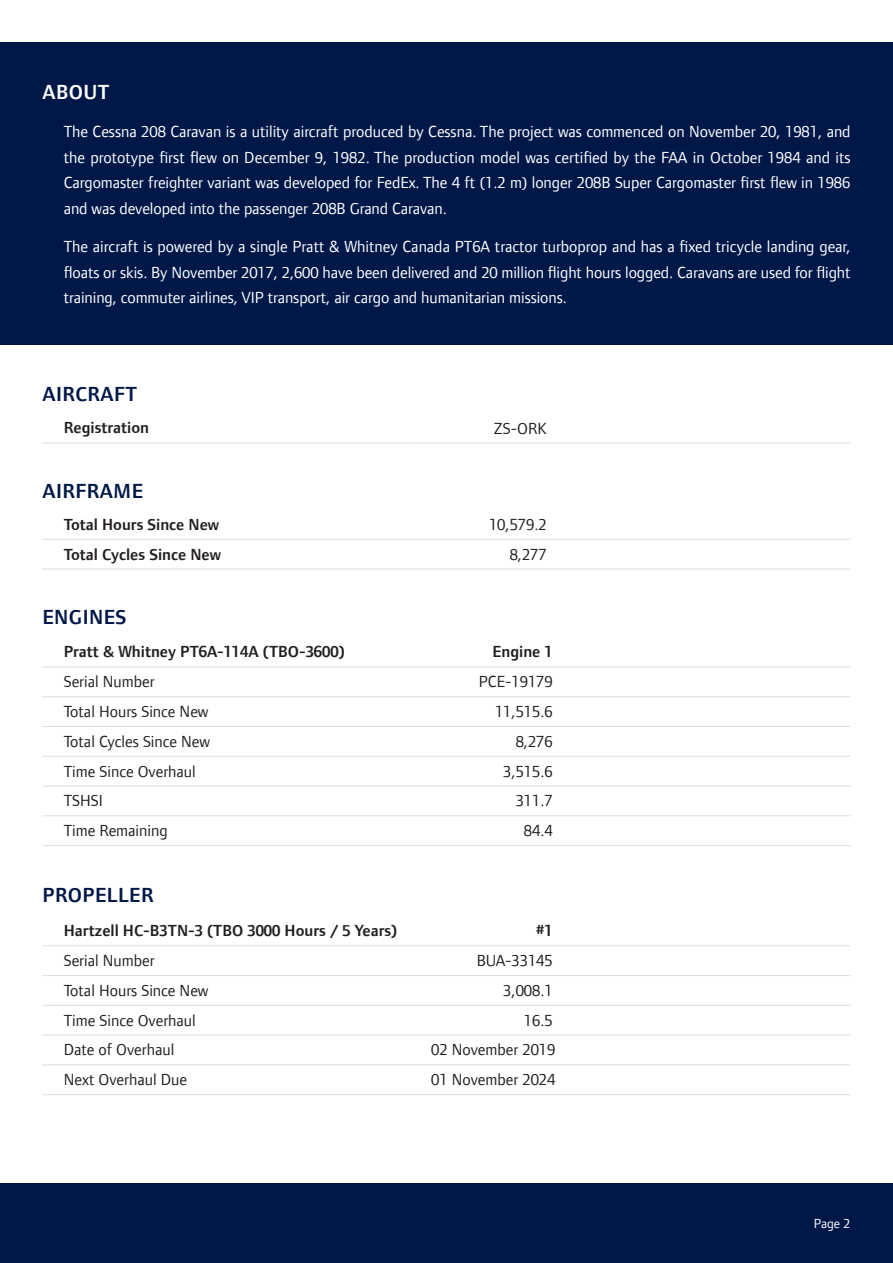
<style>
.page{position:relative;width:893px;height:1263px;background:#fff}
.page>*{position:absolute;margin:0;border:0;box-sizing:border-box;transform-origin:0 0}
.t1{font:600 21px "Foundry Form Sans";letter-spacing:.02em;color:#001848}
.t2{font:600 21px "Foundry Form Sans";letter-spacing:.02em;color:#fff}
.t3{font:16.5px/25.5px "Foundry Form Sans";letter-spacing:-.005em;color:#fff;text-align:justify}
.t4{font:16.5px "Foundry Form Sans";color:#231f20}
.t5{font:600 16.5px "Foundry Form Sans";color:#231f20}
.t6{font:13.5px "Foundry Form Sans";color:#fff}
</style>
<div class="page">
<div style="left:0;top:43px;width:893px;height:302px;background:#001848"></div>
<hr style="left:43px;top:666px;width:367px;height:1px;background:#e4e1dc">
<hr style="left:410px;top:666px;width:440px;height:1px;background:#e4e1dc">
<hr style="left:43px;top:696px;width:367px;height:1px;background:#e4e1dc">
<hr style="left:410px;top:696px;width:440px;height:1px;background:#e4e1dc">
<hr style="left:43px;top:726px;width:367px;height:1px;background:#e4e1dc">
<hr style="left:410px;top:726px;width:440px;height:1px;background:#e4e1dc">
<hr style="left:43px;top:756px;width:367px;height:1px;background:#e4e1dc">
<hr style="left:410px;top:756px;width:440px;height:1px;background:#e4e1dc">
<hr style="left:43px;top:785px;width:367px;height:1px;background:#e4e1dc">
<hr style="left:410px;top:785px;width:440px;height:1px;background:#e4e1dc">
<hr style="left:43px;top:815px;width:367px;height:1px;background:#e4e1dc">
<hr style="left:410px;top:815px;width:440px;height:1px;background:#e4e1dc">
<hr style="left:43px;top:845px;width:367px;height:1px;background:#e4e1dc">
<hr style="left:410px;top:845px;width:440px;height:1px;background:#e4e1dc">
<hr style="left:43px;top:442px;width:367px;height:2px;background:#e4e1dc">
<hr style="left:410px;top:442px;width:440px;height:2px;background:#e4e1dc">
<div style="left:0;top:1183px;width:893px;height:80px;background:#001848"></div>
<hr style="left:43px;top:945px;width:367px;height:1px;background:#e4e1dc">
<hr style="left:410px;top:945px;width:440px;height:1px;background:#e4e1dc">
<hr style="left:43px;top:975px;width:367px;height:1px;background:#e4e1dc">
<hr style="left:410px;top:975px;width:440px;height:1px;background:#e4e1dc">
<hr style="left:43px;top:1005px;width:367px;height:1px;background:#e4e1dc">
<hr style="left:410px;top:1005px;width:440px;height:1px;background:#e4e1dc">
<hr style="left:43px;top:1034px;width:367px;height:1px;background:#e4e1dc">
<hr style="left:410px;top:1034px;width:440px;height:1px;background:#e4e1dc">
<hr style="left:43px;top:1064px;width:367px;height:1px;background:#e4e1dc">
<hr style="left:410px;top:1064px;width:440px;height:1px;background:#e4e1dc">
<hr style="left:43px;top:1094px;width:367px;height:1px;background:#e4e1dc">
<hr style="left:410px;top:1094px;width:440px;height:1px;background:#e4e1dc">
<hr style="left:43px;top:539px;width:367px;height:1px;background:#e4e1dc">
<hr style="left:410px;top:539px;width:440px;height:1px;background:#e4e1dc">
<hr style="left:43px;top:568px;width:367px;height:1px;background:#e4e1dc">
<hr style="left:410px;top:568px;width:440px;height:1px;background:#e4e1dc">
<p class="t2" style="left:43px;top:80px;width:69px">ABOUT</p>
<p class="t3" style="left:64px;top:119px;width:788px">The Cessna 208 Caravan is a utility aircraft produced by Cessna. The project was commenced on November 20, 1981, and the prototype first flew on December 9, 1982. The production model was certified by the FAA in October 1984 and its Cargomaster freighter variant was developed for FedEx. The 4 ft (1.2 m) longer 208B Super Cargomaster first flew in 1986 and was developed into the passenger 208B Grand Caravan.</p>
<p class="t3" style="left:64px;top:234px;width:788px">The aircraft is powered by a single Pratt &amp; Whitney Canada PT6A tractor turboprop and has a fixed tricycle landing gear, floats or skis. By November 2017, 2,600 have been delivered and 20 million flight hours logged. Caravans are used for flight training, commuter airlines, VIP transport, air cargo and humanitarian missions.</p>
<p class="t1" style="left:43px;top:382px;width:96px">AIRCRAFT</p>
<p class="t5" style="left:64px;top:419px;width:87px">Registration</p>
<p class="t4" style="left:494px;top:419px;width:54px">ZS-ORK</p>
<p class="t1" style="left:43px;top:479px;width:102px">AIRFRAME</p>
<p class="t5" style="left:64px;top:515px;width:157px">Total Hours Since New</p>
<p class="t4" style="left:489px;top:515px;width:59px">10,579.2</p>
<p class="t5" style="left:64px;top:545px;width:159px">Total Cycles Since New</p>
<p class="t4" style="left:510px;top:545px;width:39px">8,277</p>
<p class="t1" style="left:43px;top:606px;width:85px">ENGINES</p>
<p class="t5" style="left:64px;top:642px;width:282px">Pratt &amp; Whitney PT6A-114A (TBO-3600)</p>
<p class="t5" style="left:493px;top:642px;width:62px">Engine 1</p>
<p class="t4" style="left:64px;top:672px;width:92px">Serial Number</p>
<p class="t4" style="left:479px;top:672px;width:75px">PCE-19179</p>
<p class="t4" style="left:64px;top:702px;width:146px">Total Hours Since New</p>
<p class="t4" style="left:495px;top:702px;width:59px">11,515.6</p>
<p class="t4" style="left:64px;top:732px;width:148px">Total Cycles Since New</p>
<p class="t4" style="left:516px;top:732px;width:39px">8,276</p>
<p class="t4" style="left:64px;top:762px;width:134px">Time Since Overhaul</p>
<p class="t4" style="left:503px;top:762px;width:51px">3,515.6</p>
<p class="t4" style="left:64px;top:792px;width:41px">TSHSI</p>
<p class="t4" style="left:516px;top:792px;width:39px">311.7</p>
<p class="t4" style="left:64px;top:821px;width:105px">Time Remaining</p>
<p class="t4" style="left:524px;top:821px;width:30px">84.4</p>
<p class="t1" style="left:43px;top:883px;width:113px">PROPELLER</p>
<p class="t5" style="left:64px;top:921px;width:335px">Hartzell HC-B3TN-3 (TBO 3000 Hours / 5 Years)</p>
<p class="t5" style="left:536px;top:921px;width:18px">#1</p>
<p class="t4" style="left:64px;top:951px;width:92px">Serial Number</p>
<p class="t4" style="left:477px;top:951px;width:78px">BUA-33145</p>
<p class="t4" style="left:64px;top:981px;width:146px">Total Hours Since New</p>
<p class="t4" style="left:503px;top:981px;width:51px">3,008.1</p>
<p class="t4" style="left:64px;top:1011px;width:134px">Time Since Overhaul</p>
<p class="t4" style="left:524px;top:1011px;width:30px">16.5</p>
<p class="t4" style="left:64px;top:1041px;width:112px">Date of Overhaul</p>
<p class="t4" style="left:431px;top:1041px;width:126px">02 November 2019</p>
<p class="t4" style="left:64px;top:1070px;width:125px">Next Overhaul Due</p>
<p class="t4" style="left:431px;top:1070px;width:126px">01 November 2024</p>
<p class="t6" style="left:814px;top:1216px;width:38px">Page 2</p>
</div>
